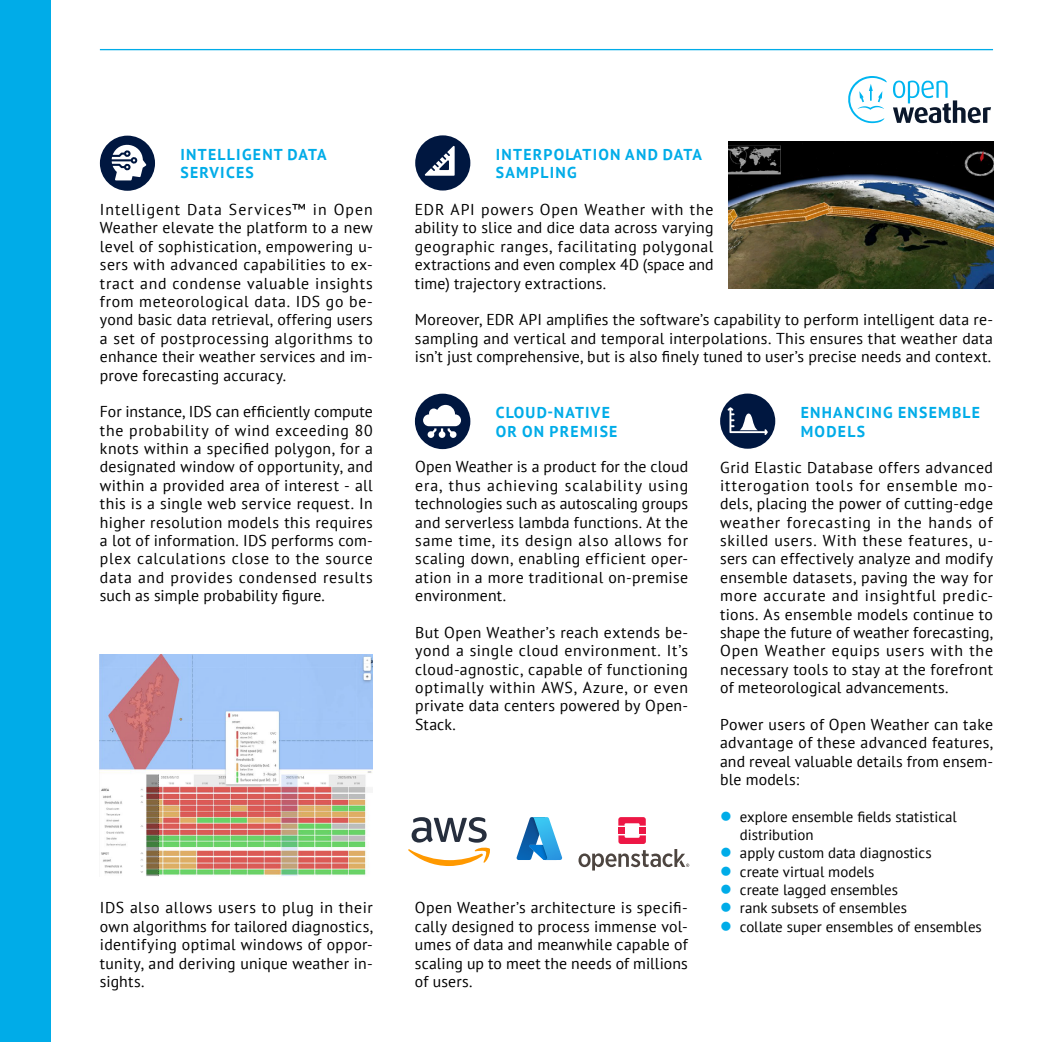
<style>
.page{position:relative;width:1042px;height:1042px;background:#fff}
.page>*{position:absolute;margin:0;border:0;box-sizing:border-box;transform-origin:0 0}
.t1{font:15.75px/18.4px "PT Sans";letter-spacing:.015em;color:#000;text-align:justify}
.t2{font:700 15.75px/18.4px "PT Sans";letter-spacing:.08em;color:#00ace8}
.t3{font:14.88px/18.4px "PT Sans";color:#000}
</style>
<div class="page">
<img style="left:50px;top:731px;width:1px;height:311px">
<hr style="left:100px;top:49px;width:893px;height:1px;background:#00ace8">
<div style="left:0;top:0;width:50px;height:1042px;background:#00ace8"></div>
<img style="left:100px;top:654px;width:273px;height:222px">
<img style="left:728px;top:141px;width:265px;height:147px">
<div style="left:100px;top:136px;width:55px;height:55px;background:#001740;border-radius:50%"></div>
<svg style="left:112px;top:139px;width:34px;height:41px"></svg>
<div style="left:415px;top:135px;width:55px;height:55px;background:#001740;border-radius:50%"></div>
<svg style="left:424px;top:146px;width:31px;height:30px"></svg>
<div style="left:415px;top:394px;width:55px;height:55px;background:#001740;border-radius:50%"></div>
<svg style="left:423px;top:405px;width:38px;height:33px"></svg>
<div style="left:720px;top:393px;width:55px;height:56px;background:#001740;border-radius:50%"></div>
<svg style="left:727px;top:407px;width:41px;height:28px"></svg>
<svg style="left:893px;top:80px;width:98px;height:43px"></svg>
<svg style="left:848px;top:76px;width:39px;height:47px"></svg>
<svg style="left:408px;top:817px;width:82px;height:49px"></svg>
<img style="left:516px;top:817px;width:16px;height:43px">
<img style="left:529px;top:845px;width:3px;height:15px">
<img style="left:532px;top:817px;width:30px;height:43px">
<svg style="left:578px;top:817px;width:111px;height:53px"></svg>
<p class="t2" style="left:180px;top:145px;width:148px">INTELLIGENT DATA<br>SERVICES</p>
<p class="t2" style="left:496px;top:145px;width:208px">INTERPOLATION AND DATA<br>SAMPLING</p>
<p class="t1" style="left:415px;top:200px;width:300px">EDR API powers Open Weather with the ability to slice and dice data across varying geographic ranges, facilitating polygonal extractions and even complex 4D (space and time) trajectory extractions.</p>
<p class="t1" style="left:415px;top:310px;width:579px">Moreover, EDR API amplifies the software’s capability to perform intelligent data re&shy;sampling and vertical and temporal interpolations. This ensures that weather data isn’t just comprehensive, but is also finely tuned to user’s precise needs and context.</p>
<p class="t1" style="left:100px;top:200px;width:274px">Intelligent Data Services™ in Open Weather elevate the platform to a new level of sophistication, empowering u&shy;sers with advanced capabilities to ex&shy;tract and condense valuable insights from meteorological data. IDS go be&shy;yond basic data retrieval, offering users a set of postprocessing algorithms to enhance their weather services and im&shy;prove forecasting accuracy.</p>
<p class="t1" style="left:100px;top:402px;width:274px">For instance, IDS can efficiently compute the probability of wind exceeding 80 knots within a specified polygon, for a designated window of opportunity, and within a provided area of interest - all this is a single web service request. In higher resolution models this requires a lot of information. IDS performs com&shy;plex calculations close to the source data and provides condensed results such as simple probability figure.</p>
<p class="t2" style="left:496px;top:403px;width:123px">CLOUD-NATIVE<br>OR ON PREMISE</p>
<p class="t2" style="left:801px;top:403px;width:181px">ENHANCING ENSEMBLE<br>MODELS</p>
<p class="t1" style="left:415px;top:457px;width:274px">Open Weather is a product for the cloud era, thus achieving scalability using technologies such as autoscaling groups and serverless lambda functions. At the same time, its design also allows for scaling down, enabling efficient oper&shy;ation in a more traditional on-premise environment.</p>
<p class="t1" style="left:415px;top:623px;width:274px">But Open Weather’s reach extends be&shy;yond a single cloud environment. It’s cloud-agnostic, capable of functioning optimally within AWS, Azure, or even private data centers powered by Open-Stack.</p>
<p class="t1" style="left:720px;top:457px;width:274px">Grid Elastic Database offers advanced itterogation tools for ensemble mo&shy;dels, placing the power of cutting-edge weather forecasting in the hands of skilled users. With these features, u&shy;sers can effectively analyze and modify ensemble datasets, paving the way for more accurate and insightful predic&shy;tions. As ensemble models continue to shape the future of weather forecasting, Open Weather equips users with the necessary tools to stay at the forefront of meteorological advancements.</p>
<p class="t1" style="left:720px;top:715px;width:274px">Power users of Open Weather can take advantage of these advanced features, and reveal valuable details from ensem&shy;ble models:</p>
<p class="t3" style="left:740px;top:807px;width:243px">explore ensemble fields statistical distribution<br>apply custom data diagnostics<br>create virtual models<br>create lagged ensembles<br>rank subsets of ensembles<br>collate super ensembles of ensembles</p>
<p class="t1" style="left:100px;top:898px;width:274px">IDS also allows users to plug in their own algorithms for tailored diagnostics, identifying optimal windows of oppor&shy;tunity, and deriving unique weather in&shy;sights.</p>
<p class="t1" style="left:415px;top:898px;width:274px">Open Weather’s architecture is specifi&shy;cally designed to process immense vol&shy;umes of data and meanwhile capable of scaling up to meet the needs of millions of users.</p>
</div>
